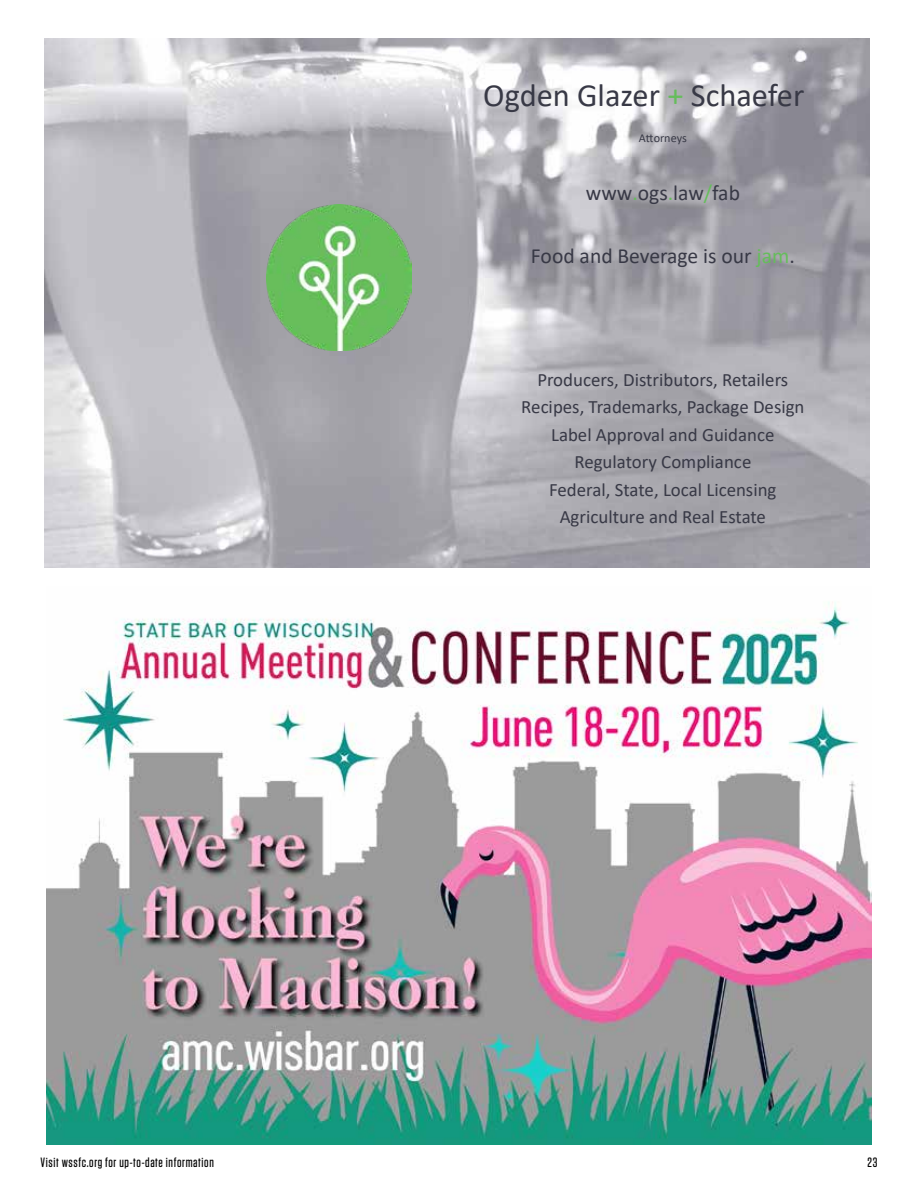
<style>
.page{position:relative;width:918px;height:1188px;background:#fff}
.page>*{position:absolute;margin:0;border:0;box-sizing:border-box;transform-origin:0 0}
.t1{font:32.4px "Calibri";color:#383946}
.t2{font:21.6px "Calibri";color:#383946}
.t3{font:18.9px/27.5px "Calibri";color:#383946;text-align:center}
.t4{font:500 13.5px "Tungsten";letter-spacing:.05em;color:#000}
.t5{font:12.15px "Calibri";color:#383946}
.s1{color:#65bd5b}
</style>
<div class="page">
<img style="left:46px;top:602px;width:826px;height:542px">
<img style="left:45px;top:38px;width:825px;height:530px">
<img style="left:266px;top:205px;width:146px;height:146px">
<h1 class="t1" style="left:483px;top:73px;width:322px">Ogden Glazer <span class="s1">+</span> Schaefer</h1>
<p class="t5" style="left:639px;top:130px;width:50px">Attorneys</p>
<p class="t2" style="left:586px;top:178px;width:156px">www<span class="s1">.</span>ogs<span class="s1">.</span>law<span class="s1">/</span>fab</p>
<p class="t2" style="left:531px;top:241px;width:266px">Food and Beverage is our <span class="s1">jam</span>.</p>
<p class="t3" style="left:521px;top:365px;width:285px">Producers, Distributors, Retailers<br>Recipes, Trademarks, Package Design<br>Label Approval and Guidance<br>Regulatory Compliance<br>Federal, State, Local Licensing<br>Agriculture and Real Estate</p>
<p class="t4" style="left:40px;top:1155px;width:175px">Visit wssfc.org for up-to-date information</p>
<p class="t4" style="left:868px;top:1155px;width:11px">23</p>
</div>
